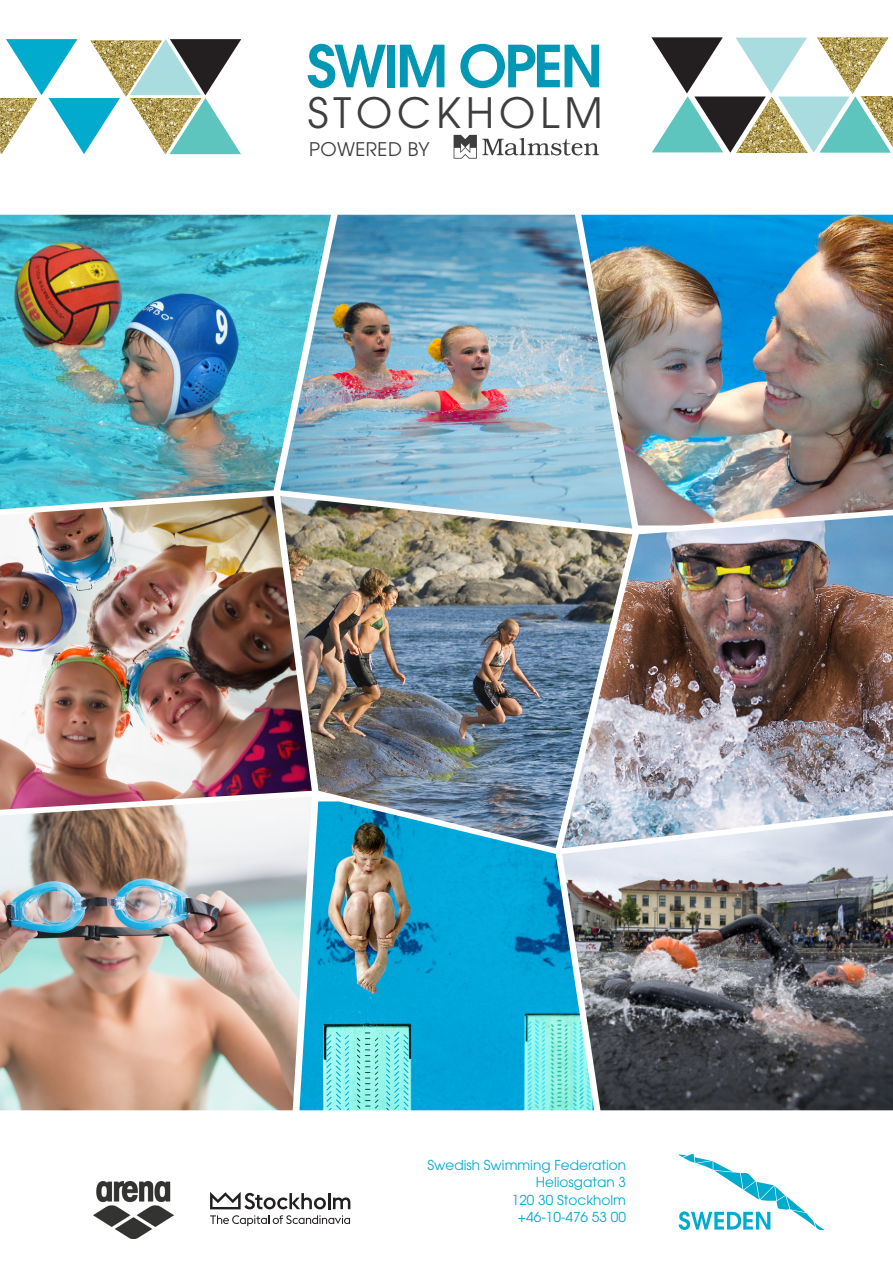
<style>
.page{position:relative;width:893px;height:1263px;background:#fff}
.page>*{position:absolute;margin:0;border:0;box-sizing:border-box;transform-origin:0 0}
.t1{font:600 57.6px "ITC Avant Garde Std";letter-spacing:-.05em;color:#0098b5}
.t2{font:41.55px "ITC Avant Garde Std";letter-spacing:.12em;color:#3e3e3f}
.t3{font:18.75px "ITC Avant Garde Std";letter-spacing:.02em;color:#3e3e3f}
.t4{font:13.65px/17.5px "ITC Avant Garde Std";color:#00abcd;text-align:right}
</style>
<div class="page">
<img style="left:94px;top:1182px;width:79px;height:56px">
<svg style="left:678px;top:1154px;width:146px;height:76px"></svg>
<svg style="left:210px;top:1215px;width:140px;height:11px"></svg>
<svg style="left:210px;top:1192px;width:140px;height:17px"></svg>
<svg style="left:0;top:39px;width:241px;height:115px"></svg>
<img style="left:130px;top:98px;width:71px;height:56px">
<svg style="left:651px;top:37px;width:240px;height:116px"></svg>
<img style="left:861px;top:96px;width:32px;height:51px">
<svg style="left:454px;top:135px;width:145px;height:24px"></svg>
<img style="left:0;top:215px;width:280px;height:281px">
<img style="left:0;top:496px;width:280px;height:300px">
<img style="left:0;top:796px;width:299px;height:314px">
<img style="left:280px;top:215px;width:301px;height:281px">
<img style="left:280px;top:496px;width:301px;height:352px">
<img style="left:299px;top:801px;width:263px;height:309px">
<img style="left:581px;top:215px;width:312px;height:300px">
<img style="left:562px;top:515px;width:331px;height:301px">
<img style="left:562px;top:816px;width:331px;height:294px">
<p class="t1" style="left:307px;top:29px;width:298px">SWIM OPEN</p>
<p class="t2" style="left:308px;top:87px;width:297px">STOCKHOLM</p>
<p class="t3" style="left:309px;top:137px;width:122px">POWERED BY</p>
<p class="t4" style="left:427px;top:1156px;width:200px">Swedish Swimming Federation<br>Heliosgatan 3<br>120 30 Stockholm<br>+46-10-476 53 00</p>
</div>
